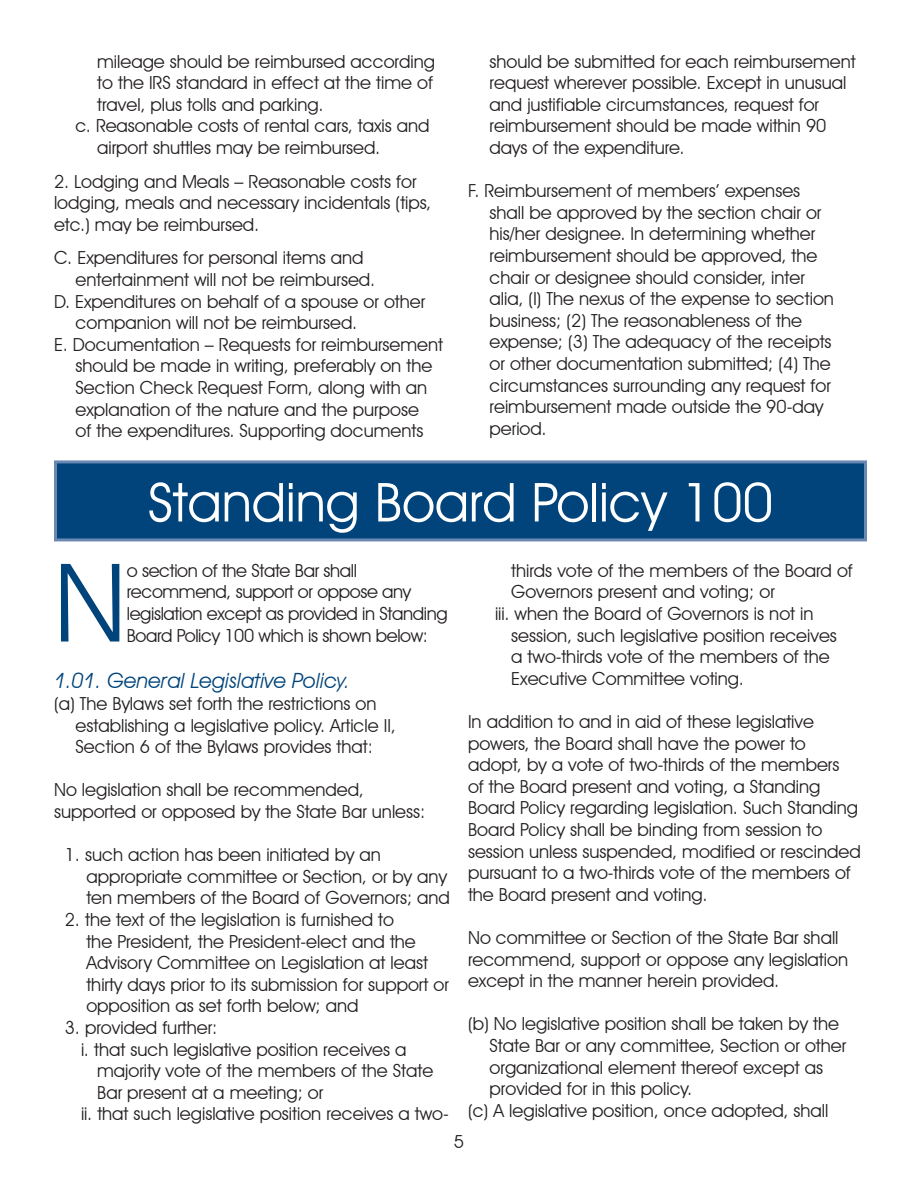
<style>
.page{position:relative;width:918px;height:1188px;background:#fff}
.page>*{position:absolute;margin:0;border:0;box-sizing:border-box;transform-origin:0 0}
.t1{font:109.2px "Avant Garde IT Cby BT";color:#00447b}
.t2{font:54px "Avant Garde IT Cby BT";color:#fff}
.t3{font:italic 21px "Avant Garde IT Cby BT";color:#00447b}
.t4{font:18px/21.6px "Avant Garde IT Cby BT";color:#231f20}
.t5{font:18px/21.6px "Avant Garde IT Cby BT";letter-spacing:-.02em;color:#231f20}
</style>
<div class="page">
<div style="left:56px;top:462px;width:810px;height:78px;background:#00447b"></div>
<div style="left:54px;top:460px;width:813px;height:81px;border:3px solid #6988b2"></div>
<p class="t4" style="left:97px;top:50px;width:339px;text-align:justify">mileage should be reimbursed according to the IRS standard in effect at the time of travel, plus tolls and parking.</p>
<p class="t4" style="left:97px;top:115px;width:334px;text-indent:-22px">c. Reasonable costs of rental cars, taxis and airport shuttles may be reimbursed.</p>
<p class="t4" style="left:54px;top:170px;width:379px">2. Lodging and Meals – Reasonable costs for lodging, meals and necessary incidentals (tips, etc.) may be reimbursed.</p>
<p class="t4" style="left:76px;top:247px;width:301px;text-indent:-22px">C. Expenditures for personal items and entertainment will not be reimbursed.</p>
<p class="t4" style="left:76px;top:290px;width:351px;text-indent:-22px">D. Expenditures on behalf of a spouse or other companion will not be reimbursed.</p>
<p class="t4" style="left:54px;top:334px;width:391px;text-align:center">E. Documentation – Requests for reimbursement should be made in writing, preferably on the Section Check Request Form, along with an explanation of the nature and the purpose<br>of the expenditures. Supporting documents</p>
<p class="t4" style="left:490px;top:50px;width:368px">should be submitted for each reimbursement request wherever possible. Except in unusual and justifiable circumstances, request for reimbursement should be made within 90 days of the expenditure.</p>
<p class="t4" style="left:490px;top:180px;width:346px;text-indent:-22px">F. Reimbursement of members’ expenses shall be approved by the section chair or his/her designee. In determining whether reimbursement should be approved, the chair or designee should consider, inter alia, (l) The nexus of the expense to section business; (2) The reasonableness of the expense; (3) The adequacy of the receipts or other documentation submitted; (4) The circumstances surrounding any request for reimbursement made outside the 90-day period.</p>
<p class="t2" style="left:148px;top:469px;width:627px">Standing Board Policy 100</p>
<p class="t1" style="left:54px;top:536px;width:74px">N</p>
<p class="t5" style="left:127px;top:559px;width:322px">o section of the State Bar shall recommend, support or oppose any legislation except as provided in Standing Board Policy 100 which is shown below:</p>
<p class="t3" style="left:54px;top:668px;width:297px">1.01. General Legislative Policy.</p>
<p class="t4" style="left:76px;top:693px;width:322px;text-indent:-22px">(a) The Bylaws set forth the restrictions on establishing a legislative policy. Article II,<br>Section 6 of the Bylaws provides that:</p>
<p class="t4" style="left:54px;top:779px;width:373px">No legislation shall be recommended, supported or opposed by the State Bar unless:</p>
<p class="t4" style="left:86px;top:844px;width:365px;text-indent:-22px">1. such action has been initiated by an appropriate committee or Section, or by any ten members of the Board of Governors; and</p>
<p class="t4" style="left:86px;top:909px;width:364px;text-indent:-22px">2. the text of the legislation is furnished to<br>the President, the President-elect and the Advisory Committee on Legislation at least thirty days prior to its submission for support or opposition as set forth below; and</p>
<p class="t4" style="left:65px;top:1017px;width:154px">3. provided further:</p>
<p class="t4" style="left:97px;top:1038px;width:338px;text-indent:-16px">i. that such legislative position receives a majority vote of the members of the State<br>Bar present at a meeting; or</p>
<p class="t4" style="left:81px;top:1103px;width:370px">ii. that such legislative position receives a two-</p>
<p class="t4" style="left:511px;top:559px;width:343px">thirds vote of the members of the Board of<br>Governors present and voting; or</p>
<p class="t4" style="left:511px;top:603px;width:327px;text-indent:-16px">iii. when the Board of Governors is not in session, such legislative position receives a two-thirds vote of the members of the Executive Committee voting.</p>
<p class="t4" style="left:468px;top:711px;width:394px">In addition to and in aid of these legislative powers, the Board shall have the power to adopt, by a vote of two-thirds of the members<br>of the Board present and voting, a Standing Board Policy regarding legislation. Such Standing Board Policy shall be binding from session to session unless suspended, modified or rescinded pursuant to a two-thirds vote of the members of the Board present and voting.</p>
<p class="t4" style="left:468px;top:927px;width:382px">No committee or Section of the State Bar shall recommend, support or oppose any legislation except in the manner herein provided.</p>
<p class="t4" style="left:490px;top:1013px;width:358px;text-indent:-22px">(b) No legislative position shall be taken by the State Bar or any committee, Section or other organizational element thereof except as provided for in this policy.</p>
<p class="t4" style="left:468px;top:1099px;width:362px">(c) A legislative position, once adopted, shall</p>
<p class="t4" style="left:454px;top:1130px;width:12px">5</p>
</div>
